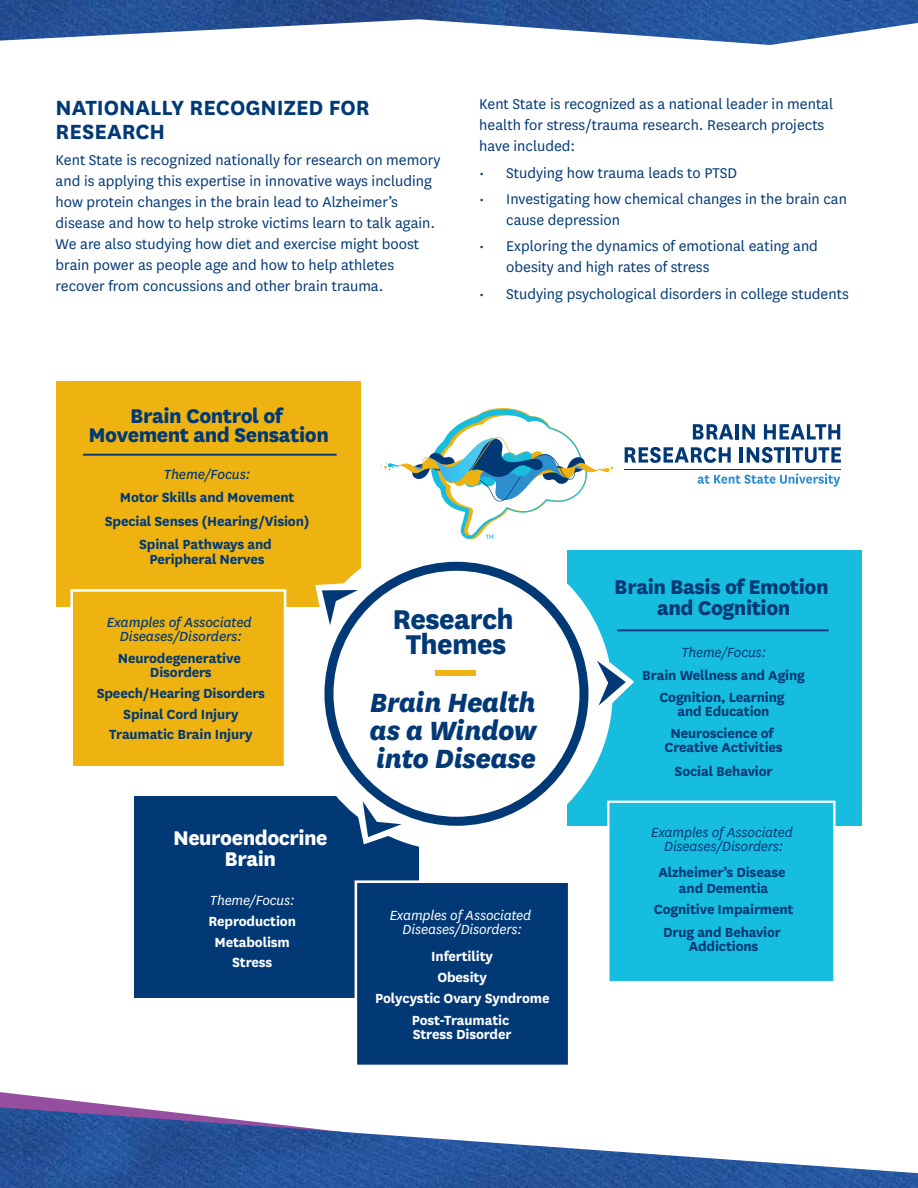
<style>
.page{position:relative;width:918px;height:1188px;background:#fff}
.page>*{position:absolute;margin:0;border:0;box-sizing:border-box;transform-origin:0 0}
.t1{font:800 31.8px/25.3px "National";letter-spacing:-.02em;color:#003976;text-align:center}
.t2{font:italic 800 30.9px/27.9px "National";letter-spacing:-.02em;color:#003976;text-align:justify}
.t3{font:700 24px/24px "National";color:#003976}
.t4{font:800 23.1px/20.5px "National";letter-spacing:-.02em;color:#003976;text-align:center}
.t5{font:800 23.1px/20.9px "National";letter-spacing:-.02em;color:#fff;text-align:center}
.t6{font:16.5px/21px "National";color:#003976}
.t7{font:700 15.45px/23.2px "National";letter-spacing:-.01em;color:#003976;text-align:center}
.t8{font:700 15.45px/20.7px "National";letter-spacing:-.01em;color:#fff;text-align:center}
.t9{font:italic 15.45px/14.2px "National";letter-spacing:-.01em;color:#003976;text-align:center}
.t10{font:italic 15.45px/14.2px "National";letter-spacing:-.01em;color:#003976;text-align:center}
.t11{font:italic 15.45px/14.2px "National";letter-spacing:-.01em;color:#fff;text-align:center}
.s1{font-weight:400;font-style:italic}
</style>
<div class="page">
<div style="left:567px;top:551px;width:295px;height:275px;background:#17bdde"></div>
<div style="left:56px;top:381px;width:305px;height:226px;background:#eeb310"></div>
<img style="left:0;top:0;width:918px;height:45px">
<div style="left:70px;top:589px;width:216px;height:179px;background:#eeb310;border:3px solid #fff"></div>
<div style="left:607px;top:801px;width:229px;height:182px;background:#17bdde;border:2px solid #fff"></div>
<div style="left:134px;top:796px;width:284px;height:202px;background:#003976"></div>
<div style="left:356px;top:882px;width:213px;height:184px;background:#003976"></div>
<div style="left:355px;top:880px;width:215px;height:187px;border:3px solid #fff"></div>
<div style="left:298px;top:537px;width:315px;height:314px;background:#fff;border-radius:50%"></div>
<div style="left:324px;top:562px;width:264px;height:264px;border:9px solid #003976;border-radius:50%"></div>
<div style="left:436px;top:671px;width:40px;height:5px;background:#eeb310"></div>
<svg style="left:693px;top:424px;width:40px;height:15px"></svg>
<hr style="left:735px;top:424px;width:4px;height:15px;background:#003976">
<svg style="left:742px;top:424px;width:13px;height:15px"></svg>
<svg style="left:764px;top:424px;width:76px;height:15px"></svg>
<svg style="left:625px;top:447px;width:106px;height:16px"></svg>
<hr style="left:740px;top:447px;width:3px;height:16px;background:#003976">
<svg style="left:747px;top:447px;width:38px;height:16px"></svg>
<hr style="left:787px;top:447px;width:3px;height:16px;background:#003976">
<svg style="left:792px;top:447px;width:49px;height:16px"></svg>
<hr style="left:625px;top:469px;width:216px;height:1px;background:#003976">
<svg style="left:698px;top:474px;width:142px;height:13px"></svg>
<svg style="left:381px;top:408px;width:232px;height:131px"></svg>
<svg style="left:315px;top:583px;width:43px;height:42px"></svg>
<svg style="left:597px;top:661px;width:37px;height:45px"></svg>
<svg style="left:357px;top:801px;width:45px;height:43px"></svg>
<hr style="left:83px;top:454px;width:254px;height:2px;background:#003976">
<hr style="left:617px;top:629px;width:212px;height:2px;background:#003976">
<svg style="left:0;top:1092px;width:127px;height:15px"></svg>
<img style="left:0;top:1107px;width:918px;height:81px">
<h2 class="t3" style="left:56px;top:94px;width:316px">NATIONALLY RECOGNIZED FOR<br>RESEARCH</h2>
<p class="t6" style="left:56px;top:149px;width:386px">Kent State is recognized nationally for research on memory and is applying this expertise in innovative ways including how protein changes in the brain lead to Alzheimer’s disease and how to help stroke victims learn to talk again.<br>We are also studying how diet and exercise might boost brain power as people age and how to help athletes recover from concussions and other brain trauma.</p>
<p class="t6" style="left:479px;top:93px;width:356px">Kent State is recognized as a national leader in mental health for stress/trauma research. Research projects have included:</p>
<p class="t6" style="left:479px;top:161px;width:259px">• Studying how trauma leads to PTSD</p>
<p class="t6" style="left:506px;top:188px;width:342px;text-indent:-27px">• Investigating how chemical changes in the brain can cause depression</p>
<p class="t6" style="left:506px;top:235px;width:313px;text-indent:-27px">• Exploring the dynamics of emotional eating and obesity and high rates of stress</p>
<p class="t6" style="left:479px;top:283px;width:371px">• Studying psychological disorders in college students</p>
<p class="t4" style="left:88px;top:405px;width:242px;line-height:19px">Brain Control of<br>Movement and Sensation</p>
<p class="t7" style="left:105px;top:462px;width:206px"><span class="s1">Theme/Focus:<br></span>Motor Skills and Movement<br>Special Senses (Hearing/Vision)<br>Spinal Pathways and</p>
<p class="t7" style="left:150px;top:547px;width:117px">Peripheral Nerves</p>
<p class="t10" style="left:107px;top:614px;width:146px">Examples of Associated<br>Diseases/Disorders:</p>
<p class="t7" style="left:118px;top:650px;width:125px;line-height:14.2px">Neurodegenerative<br>Disorders</p>
<p class="t7" style="left:97px;top:682px;width:170px;line-height:20.7px">Speech/Hearing Disorders<br>Spinal Cord Injury<br>Traumatic Brain Injury</p>
<p class="t5" style="left:173px;top:826px;width:156px">Neuroendocrine<br>Brain</p>
<p class="t8" style="left:209px;top:889px;width:89px"><span class="s1">Theme/Focus:<br></span>Reproduction<br>Metabolism<br>Stress</p>
<p class="t1" style="left:393px;top:604px;width:123px">Research<br>Themes</p>
<p class="t2" style="left:370px;top:686px;width:168px">Brain Health as a Window into Disease</p>
<p class="t11" style="left:390px;top:908px;width:143px">Examples of Associated<br>Diseases/Disorders:</p>
<p class="t8" style="left:375px;top:945px;width:176px;line-height:21.1px">Infertility<br>Obesity<br>Polycystic Ovary Syndrome<br>Post-Traumatic</p>
<p class="t8" style="left:413px;top:1023px;width:100px">Stress Disorder</p>
<p class="t4" style="left:614px;top:575px;width:216px">Brain Basis of Emotion and Cognition</p>
<p class="t7" style="left:642px;top:640px;width:164px;line-height:22.6px"><span class="s1">Theme/Focus:<br></span>Brain Wellness and Aging<br>Cognition, Learning</p>
<p class="t7" style="left:671px;top:699px;width:104px;line-height:22px">and Education<br>Neuroscience of</p>
<p class="t7" style="left:664px;top:735px;width:120px">Creative Activities<br>Social Behavior</p>
<p class="t9" style="left:651px;top:825px;width:143px">Examples of Associated<br>Diseases/Disorders:</p>
<p class="t7" style="left:658px;top:864px;width:129px;line-height:15.6px">Alzheimer’s Disease and Dementia</p>
<p class="t7" style="left:654px;top:896px;width:141px">Cognitive Impairment<br>Drug and Behavior</p>
<p class="t7" style="left:689px;top:934px;width:71px">Addictions</p>
</div>
